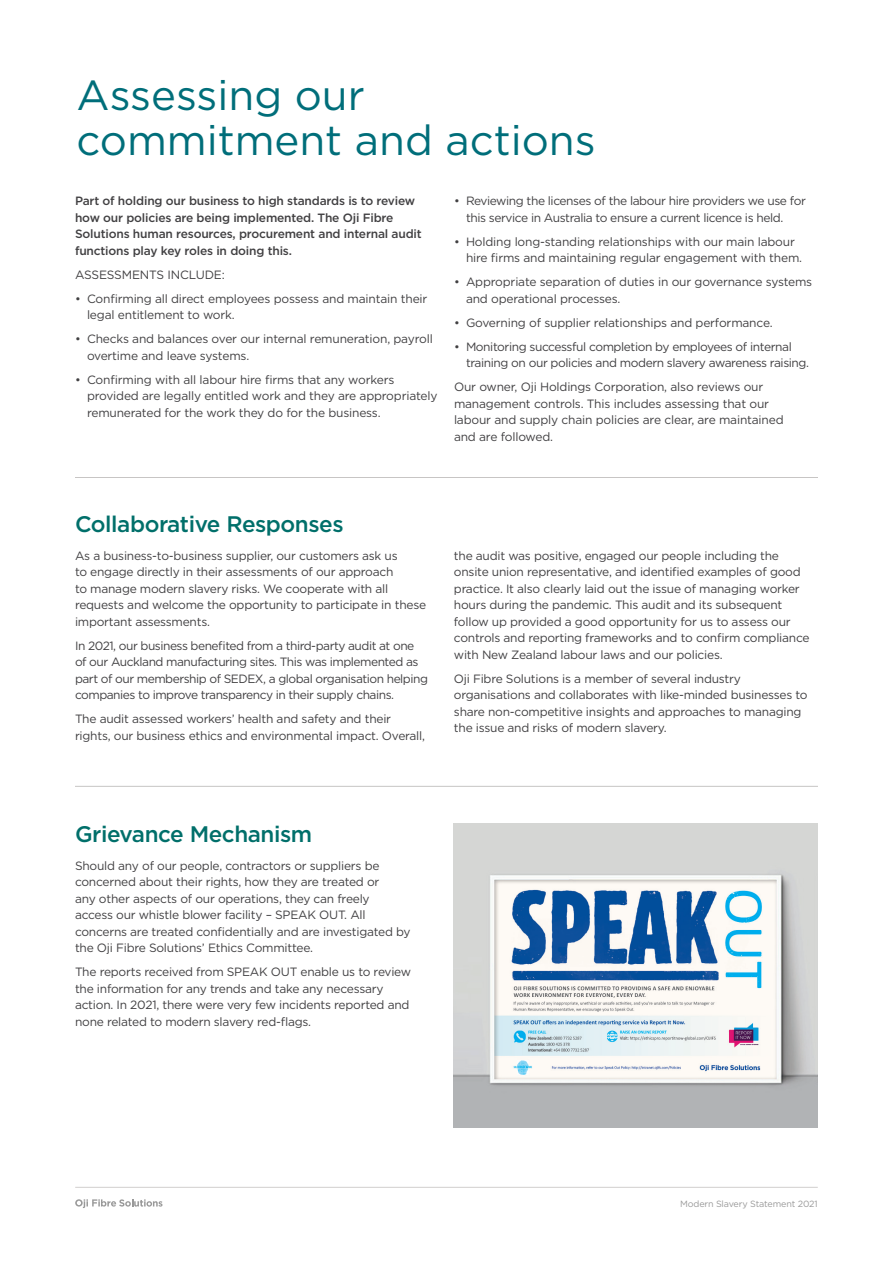
<style>
.page{position:relative;width:893px;height:1263px;background:#fff}
.page>*{position:absolute;margin:0;border:0;box-sizing:border-box;transform-origin:0 0}
.t1{font:42px/45px "Gotham";color:#006e7a}
.t2{font:500 22.5px "Gotham";letter-spacing:-.02em;color:#006f6a}
.t3{font:12px/16.5px "Gotham";letter-spacing:-.02em;color:#414042}
.t4{font:12px/16.5px "Gotham";letter-spacing:-.04em;color:#414042}
.t5{font:500 12px/16.5px "Gotham";letter-spacing:-.015em;color:#414042}
.t6{font:9px "Gotham";letter-spacing:-.015em;color:#999}
</style>
<div class="page">
<hr style="left:75px;top:477px;width:743px;height:1px;background:#c7c5c4">
<hr style="left:75px;top:786px;width:743px;height:1px;background:#c7c5c4">
<img style="left:454px;top:824px;width:364px;height:303px">
<svg style="left:75px;top:1199px;width:87px;height:9px"></svg>
<hr style="left:75px;top:1187px;width:743px;height:1px;background:#d1cfce">
<h1 class="t1" style="left:77px;top:72px;width:521px">Assessing our commitment and actions</h1>
<p class="t5" style="left:75px;top:193px;width:348px">Part of holding our business to high standards is to review how our policies are being implemented. The Oji Fibre Solutions human resources, procurement and internal audit functions play key roles in doing this.</p>
<p class="t3" style="left:75px;top:266px;width:151px">ASSESSMENTS INCLUDE:</p>
<p class="t3" style="left:87px;top:290px;width:342px;text-indent:-12px">• Confirming all direct employees possess and maintain their legal entitlement to work.</p>
<p class="t3" style="left:87px;top:330px;width:347px;text-indent:-12px">• Checks and balances over our internal remuneration, payroll overtime and leave systems.</p>
<p class="t3" style="left:87px;top:371px;width:352px;text-indent:-12px">• Confirming with all labour hire firms that any workers provided are legally entitled work and they are appropriately remunerated for the work they do for the business.</p>
<p class="t3" style="left:466px;top:192px;width:341px;text-indent:-12px">• Reviewing the licenses of the labour hire providers we use for this service in Australia to ensure a current licence is held.</p>
<p class="t3" style="left:466px;top:233px;width:338px;text-indent:-12px">• Holding long-standing relationships with our main labour hire firms and maintaining regular engagement with them.</p>
<p class="t3" style="left:466px;top:273px;width:348px;text-indent:-12px">• Appropriate separation of duties in our governance systems and operational processes.</p>
<p class="t3" style="left:454px;top:314px;width:320px">• Governing of supplier relationships and performance.</p>
<p class="t3" style="left:466px;top:338px;width:345px;text-indent:-12px">• Monitoring successful completion by employees of internal training on our policies and modern slavery awareness raising.</p>
<p class="t3" style="left:454px;top:378px;width:331px">Our owner, Oji Holdings Corporation, also reviews our management controls. This includes assessing that our labour and supply chain policies are clear, are maintained and are followed.</p>
<h2 class="t2" style="left:75px;top:510px;width:270px">Collaborative Responses</h2>
<p class="t3" style="left:75px;top:547px;width:353px">As a business-to-business supplier, our customers ask us<br>to engage directly in their assessments of our approach<br>to manage modern slavery risks. We cooperate with all requests and welcome the opportunity to participate in these important assessments.</p>
<p class="t4" style="left:75px;top:637px;width:354px">In 2021, our business benefited from a third-party audit at one of our Auckland manufacturing sites. This was implemented as part of our membership of SEDEX, a global organisation helping companies to improve transparency in their supply chains.</p>
<p class="t3" style="left:75px;top:710px;width:352px">The audit assessed workers’ health and safety and their rights, our business ethics and environmental impact. Overall,</p>
<p class="t3" style="left:454px;top:547px;width:357px">the audit was positive, engaged our people including the onsite union representative, and identified examples of good practice. It also clearly laid out the issue of managing worker hours during the pandemic. This audit and its subsequent follow up provided a good opportunity for us to assess our controls and reporting frameworks and to confirm compliance with New Zealand labour laws and our policies.</p>
<p class="t3" style="left:454px;top:670px;width:355px">Oji Fibre Solutions is a member of several industry organisations and collaborates with like-minded businesses to share non-competitive insights and approaches to managing the issue and risks of modern slavery.</p>
<h2 class="t2" style="left:75px;top:819px;width:239px">Grievance Mechanism</h2>
<p class="t3" style="left:75px;top:857px;width:337px">Should any of our people, contractors or suppliers be concerned about their rights, how they are treated or<br>any other aspects of our operations, they can freely access our whistle blower facility – SPEAK OUT. All concerns are treated confidentially and are investigated by the Oji Fibre Solutions’ Ethics Committee.</p>
<p class="t3" style="left:75px;top:963px;width:338px">The reports received from SPEAK OUT enable us to review the information for any trends and take any necessary action. In 2021, there were very few incidents reported and none related to modern slavery red-flags.</p>
<p class="t6" style="left:680px;top:1197px;width:139px">Modern Slavery Statement 2021</p>
</div>
